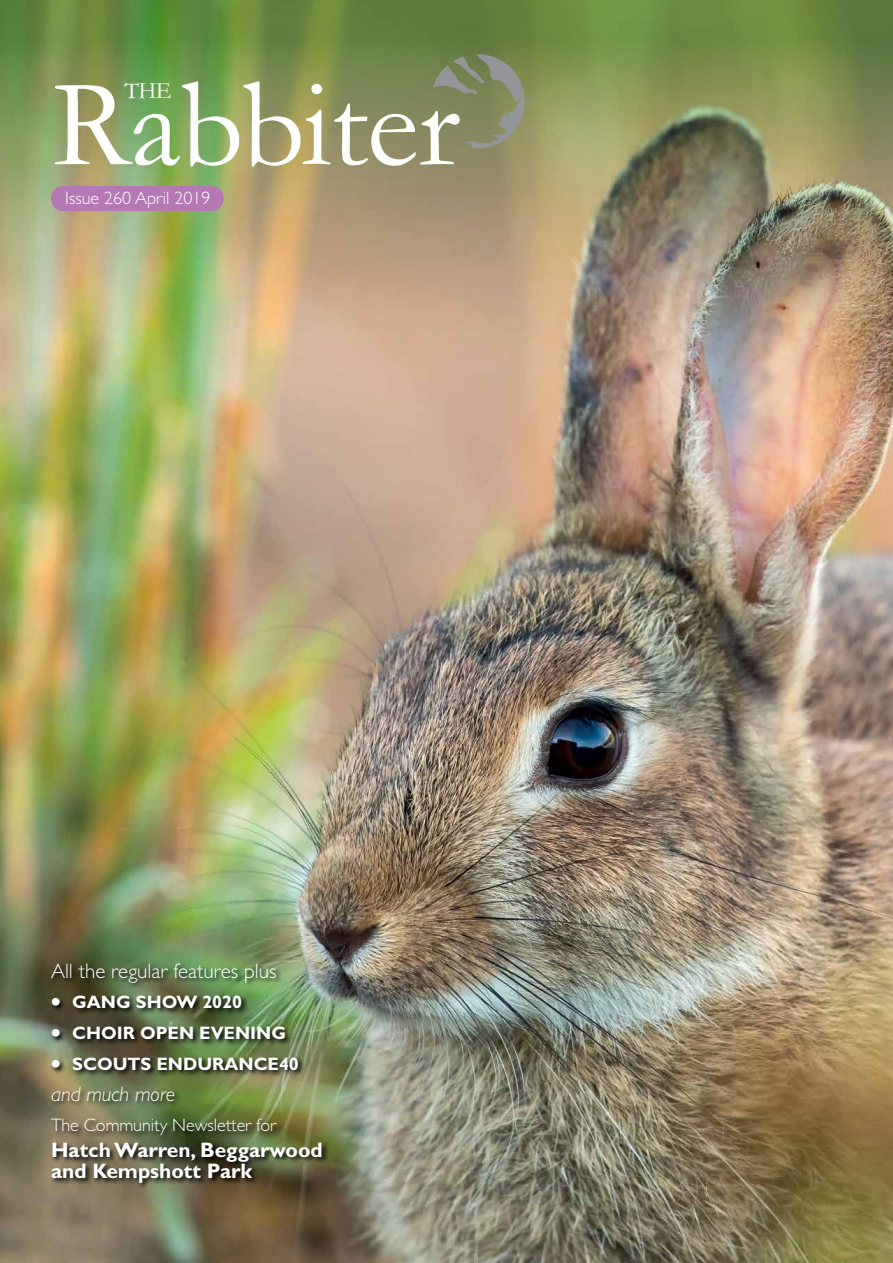
<style>
.page{position:relative;width:893px;height:1263px;background:#fff}
.page>*{position:absolute;margin:0;border:0;box-sizing:border-box;transform-origin:0 0}
.t1{font:125.55px "Garamond";letter-spacing:-.005em;color:#fff}
.t2{font:23.55px "Garamond";color:#fff}
.t3{font:700 21px/21px "Gill Sans";color:#fff}
.t4{font:300 21px "Gill Sans";color:#fff}
.t5{font:italic 300 21px "Gill Sans";color:#fff}
.t6{font:700 18px "Gill Sans";color:#fff}
.t7{font:300 18px "Gill Sans";color:#fff}
.s1{font-size:27px}
</style>
<div class="page">
<img style="left:0;top:385px;width:893px;height:878px">
<img style="left:0;top:0;width:893px;height:385px">
<div style="left:51px;top:186px;width:173px;height:25px;background:#b578b4;border-radius:12px"></div>
<svg style="left:433px;top:54px;width:92px;height:94px"></svg>
<div style="left:50px;top:961px;width:279px;height:229px;background:#000;opacity:.95"></div>
<h1 class="t1" style="left:52px;top:49px;width:409px">Rabbiter</h1>
<h2 class="t2" style="left:125px;top:76px;width:48px">THE</h2>
<p class="t7" style="left:65px;top:188px;width:147px">Issue 260 April 2019</p>
<p class="t4" style="left:51px;top:959px;width:227px">All the regular features plus</p>
<p class="t6" style="left:51px;top:991px;width:193px"><span class="s1">•</span> GANG SHOW 2020</p>
<p class="t6" style="left:51px;top:1022px;width:237px"><span class="s1">•</span> CHOIR OPEN EVENING</p>
<p class="t6" style="left:51px;top:1053px;width:249px"><span class="s1">•</span> SCOUTS ENDURANCE40</p>
<p class="t5" style="left:51px;top:1082px;width:126px">and much more</p>
<p class="t7" style="left:51px;top:1115px;width:227px">The Community Newsletter for</p>
<p class="t3" style="left:51px;top:1139px;width:273px">Hatch Warren, Beggarwood and Kempshott Park</p>
</div>
